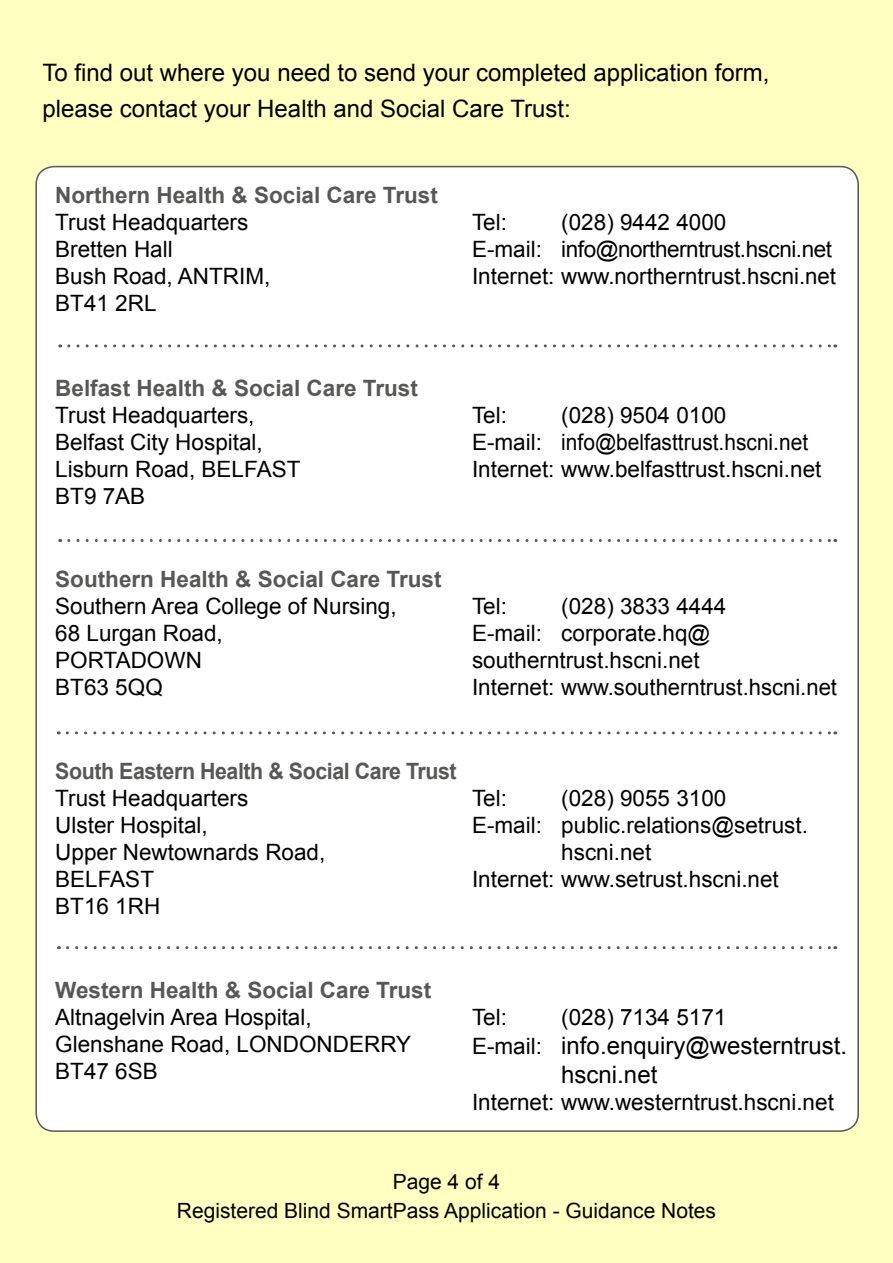
<style>
.page{position:relative;width:893px;height:1263px;background:#ffffc2}
.page>*{position:absolute;margin:0;border:0;box-sizing:border-box;transform-origin:0 0}
.BODY_TEXT{font:24px/36px "Arial";color:#000}
.t1{font:22.5px/27px "Arial";color:#000}
.t2{font:700 22.5px "Arial";color:#575756}
.t3{font:22.5px "Arial";letter-spacing:-.02em;color:#000}
.t4{font:700 22.5px "Arial";letter-spacing:-.02em;color:#575756;scale:.95 1}
.BODY_TEXT-2{font:21px "Arial";color:#000}
.s1{font-size:22.5px}
</style>
<div class="page">
<div style="left:36px;top:167px;width:822px;height:964px;background:#fff;border-radius:18px"></div>
<svg style="left:69px;top:344px;width:767px;height:3px"></svg>
<svg style="left:69px;top:539px;width:767px;height:3px"></svg>
<svg style="left:67px;top:731px;width:769px;height:3px"></svg>
<svg style="left:67px;top:946px;width:769px;height:3px"></svg>
<p class="BODY_TEXT" style="left:43px;top:55px;width:729px">To find out where you need to send your completed application form, please contact your Health and Social Care Trust:</p>
<p class="t2" style="left:55px;top:181px;width:384px">Northern Health &amp; Social Care Trust</p>
<p class="t1" style="left:55px;top:209px;width:194px">Trust Headquarters</p>
<p class="t1" style="left:55px;top:236px;width:119px">Bretten Hall</p>
<p class="t1" style="left:55px;top:263px;width:217px">Bush Road, ANTRIM,</p>
<p class="t1" style="left:55px;top:290px;width:103px">BT41 2RL</p>
<p class="t1" style="left:472px;top:209px;width:37px">Tel:</p>
<p class="t1" style="left:561px;top:209px;width:167px">(028) 9442 4000</p>
<p class="t3" style="left:472px;top:235px;width:362px">E-mail: info@northerntrust.hscni.net</p>
<p class="t1" style="left:472px;top:263px;width:366px">Internet: www.northerntrust.hscni.net</p>
<p class="t2" style="left:55px;top:373px;width:364px">Belfast Health &amp; Social Care Trust</p>
<p class="t1" style="left:55px;top:401px;width:201px">Trust Headquarters,</p>
<p class="t1" style="left:55px;top:428px;width:209px">Belfast City Hospital,</p>
<p class="t1" style="left:55px;top:455px;width:247px">Lisburn Road, BELFAST</p>
<p class="t1" style="left:55px;top:482px;width:92px">BT9 7AB</p>
<p class="t1" style="left:472px;top:401px;width:37px">Tel:</p>
<p class="t1" style="left:561px;top:401px;width:167px">(028) 9504 0100</p>
<p class="t1" style="left:472px;top:428px;width:338px">E-mail: info@belfasttrust.hscni.net</p>
<p class="t1" style="left:472px;top:455px;width:351px">Internet: www.belfasttrust.hscni.net</p>
<p class="t2" style="left:55px;top:565px;width:388px">Southern Health &amp; Social Care Trust</p>
<p class="t1" style="left:55px;top:593px;width:343px">Southern Area College of Nursing,</p>
<p class="t1" style="left:55px;top:620px;width:169px">68 Lurgan Road,</p>
<p class="t1" style="left:55px;top:647px;width:148px">PORTADOWN</p>
<p class="t1" style="left:55px;top:674px;width:109px">BT63 5QQ</p>
<p class="t1" style="left:472px;top:593px;width:37px">Tel:</p>
<p class="t1" style="left:561px;top:593px;width:167px">(028) 3833 4444</p>
<p class="t1" style="left:472px;top:620px;width:240px">E-mail: corporate.hq@ southerntrust.hscni.net</p>
<p class="t1" style="left:472px;top:674px;width:367px">Internet: www.southerntrust.hscni.net</p>
<p class="t4" style="left:55px;top:756px;width:424px">South Eastern Health &amp; Social Care Trust</p>
<p class="t1" style="left:55px;top:785px;width:194px">Trust Headquarters</p>
<p class="t1" style="left:55px;top:812px;width:154px">Ulster Hospital,</p>
<p class="t1" style="left:55px;top:839px;width:272px">Upper Newtownards Road,</p>
<p class="t1" style="left:55px;top:866px;width:100px">BELFAST</p>
<p class="t1" style="left:55px;top:893px;width:107px">BT16 1RH</p>
<p class="t1" style="left:472px;top:785px;width:37px">Tel:</p>
<p class="t1" style="left:561px;top:785px;width:167px">(028) 9055 3100</p>
<p class="t1" style="left:561px;top:812px;width:248px;text-indent:-89px">E-mail: public.relations@setrust. hscni.net</p>
<p class="t1" style="left:472px;top:866px;width:308px">Internet: www.setrust.hscni.net</p>
<p class="t2" style="left:55px;top:975px;width:377px">Western Health &amp; Social Care Trust</p>
<p class="t1" style="left:55px;top:1004px;width:258px">Altnagelvin Area Hospital,</p>
<p class="t1" style="left:55px;top:1031px;width:357px">Glenshane Road, LONDONDERRY</p>
<p class="t1" style="left:55px;top:1058px;width:104px">BT47 6SB</p>
<p class="t1" style="left:472px;top:1004px;width:37px">Tel:</p>
<p class="t1" style="left:561px;top:1004px;width:167px">(028) 7134 5171</p>
<p class="BODY_TEXT" style="left:561px;top:1031px;width:287px;line-height:28.8px;text-indent:-89px"><span class="s1">E-mail:</span> info.enquiry@westerntrust. hscni.net</p>
<p class="t1" style="left:472px;top:1088px;width:363px">Internet: www.westerntrust.hscni.net</p>
<p class="BODY_TEXT-2" style="left:393px;top:1168px;width:109px">Page 4 of 4</p>
<p class="BODY_TEXT-2" style="left:177px;top:1197px;width:541px">Registered Blind SmartPass Application - Guidance Notes</p>
</div>
